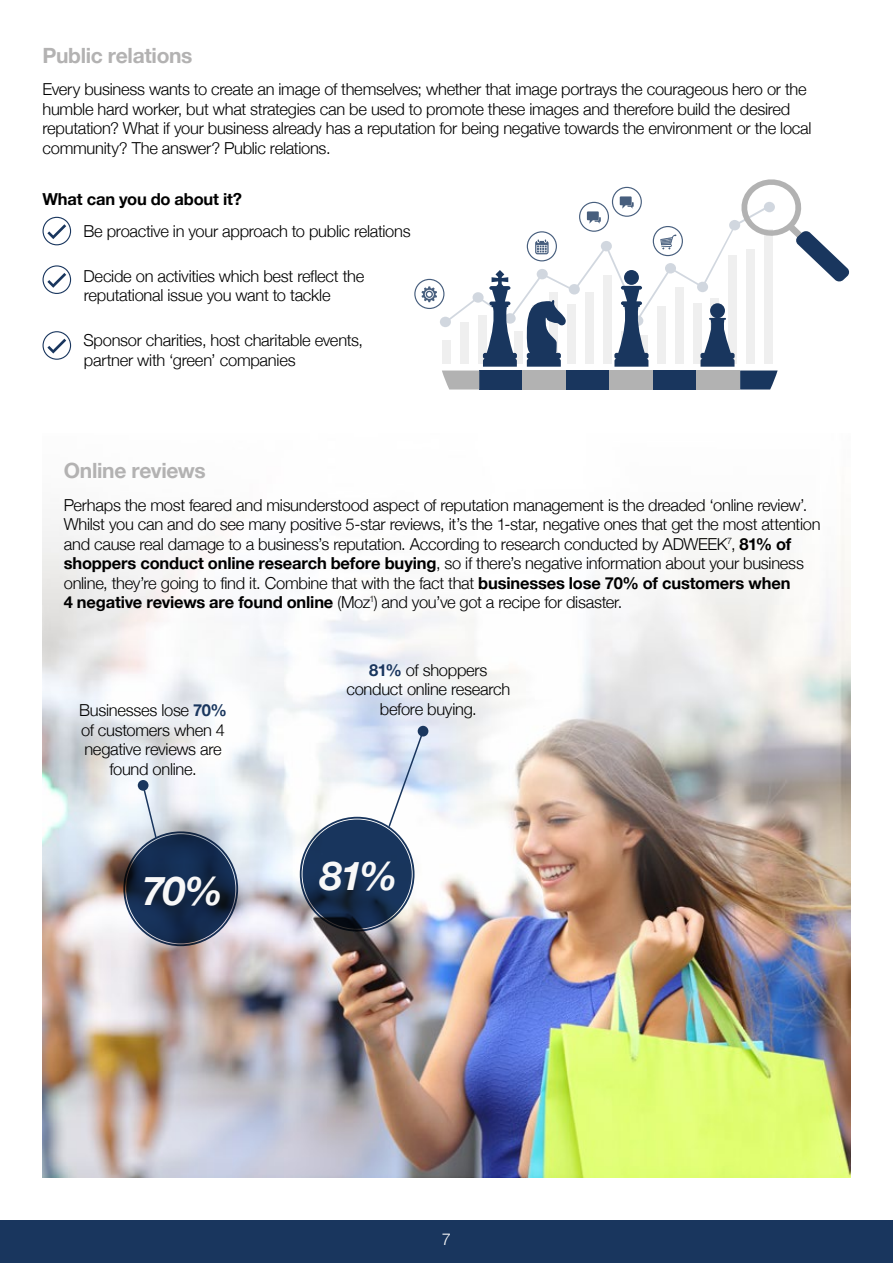
<style>
.page{position:relative;width:893px;height:1263px;background:#fff}
.page>*{position:absolute;margin:0;border:0;box-sizing:border-box;transform-origin:0 0}
.t1{font:italic 700 39.6px "Helvetica Neue";color:#f8f8f8}
.t2{font:700 21px "Helvetica Neue";letter-spacing:-.015em;color:#b3b2b2}
.t3{font:300 16.5px/19.5px "Helvetica Neue";letter-spacing:-.015em;color:#000}
.t4{font:700 16.5px "Helvetica Neue";letter-spacing:-.01em;color:#000}
.t5{font:300 16.5px "Helvetica Neue";color:#fff}
.s1{font-weight:700}
.s2{font-weight:700;color:#19365e}
</style>
<div class="page">
<div style="left:0;top:1220px;width:893px;height:43px;background:#19365e"></div>
<img style="left:43px;top:524px;width:807px;height:654px">
<svg style="left:126px;top:834px;width:109px;height:109px;background:#13294a"></svg>
<div style="left:123px;top:831px;width:115px;height:115px;border:2px solid #19365e;border-radius:50%"></div>
<div style="left:127px;top:835px;width:107px;height:107px;border:2px solid #19365e;border-radius:50%"></div>
<div style="left:138px;top:780px;width:10px;height:11px;background:#19365e;border-radius:50%"></div>
<svg style="left:141px;top:783px;width:17px;height:57px"></svg>
<svg style="left:303px;top:819px;width:109px;height:110px;background:#173155"></svg>
<div style="left:300px;top:817px;width:114px;height:114px;border:2px solid #19365e;border-radius:50%"></div>
<div style="left:303px;top:820px;width:108px;height:108px;border:2px solid #19365e;border-radius:50%"></div>
<div style="left:418px;top:726px;width:10px;height:10px;background:#19365e;border-radius:50%"></div>
<svg style="left:387px;top:729px;width:38px;height:99px"></svg>
<svg style="left:43px;top:217px;width:28px;height:28px"></svg>
<svg style="left:43px;top:265px;width:28px;height:29px"></svg>
<svg style="left:43px;top:331px;width:28px;height:28px"></svg>
<svg style="left:414px;top:179px;width:435px;height:210px"></svg>
<p class="t2" style="left:43px;top:39px;width:152px">Public relations</p>
<p class="t3" style="left:43px;top:78px;width:771px">Every business wants to create an image of themselves; whether that image portrays the courageous hero or the humble hard worker, but what strategies can be used to promote these images and therefore build the desired reputation? What if your business already has a reputation for being negative towards the environment or the local community? The answer? Public relations.</p>
<p class="t4" style="left:43px;top:186px;width:201px">What can you do about it?</p>
<p class="t3" style="left:84px;top:220px;width:329px">Be proactive in your approach to public relations</p>
<p class="t3" style="left:84px;top:265px;width:282px">Decide on activities which best reflect the reputational issue you want to tackle</p>
<p class="t3" style="left:84px;top:329px;width:281px">Sponsor charities, host charitable events, partner with ‘green’ companies</p>
<p class="t2" style="left:64px;top:454px;width:144px">Online reviews</p>
<p class="t3" style="left:64px;top:494px;width:758px">Perhaps the most feared and misunderstood aspect of reputation management is the dreaded ‘online review’.<br>Whilst you can and do see many positive 5-star reviews, it’s the 1-star, negative ones that get the most attention and cause real damage to a business’s reputation. According to research conducted by ADWEEK<sup>7</sup>, <span class="s1">81% of shoppers conduct online research before buying</span>, so if there’s negative information about your business online, they’re going to find it. Combine that with the fact that <span class="s1">businesses lose 70% of customers when<br>4 negative reviews are found online</span> (Moz<sup>1</sup>) and you’ve got a recipe for disaster.</p>
<p class="t3" style="left:79px;top:700px;width:150px;text-align:center">Businesses lose <span class="s2">70% </span>of customers when 4 negative reviews are found online.</p>
<h1 class="t1" style="left:142px;top:859px;width:82px">70%</h1>
<p class="t3" style="left:346px;top:659px;width:166px;text-align:center"><span class="s2">81%</span> of shoppers conduct online research before buying.</p>
<h1 class="t1" style="left:320px;top:845px;width:79px">81%</h1>
<p class="t5" style="left:442px;top:1226px;width:11px">7</p>
</div>
